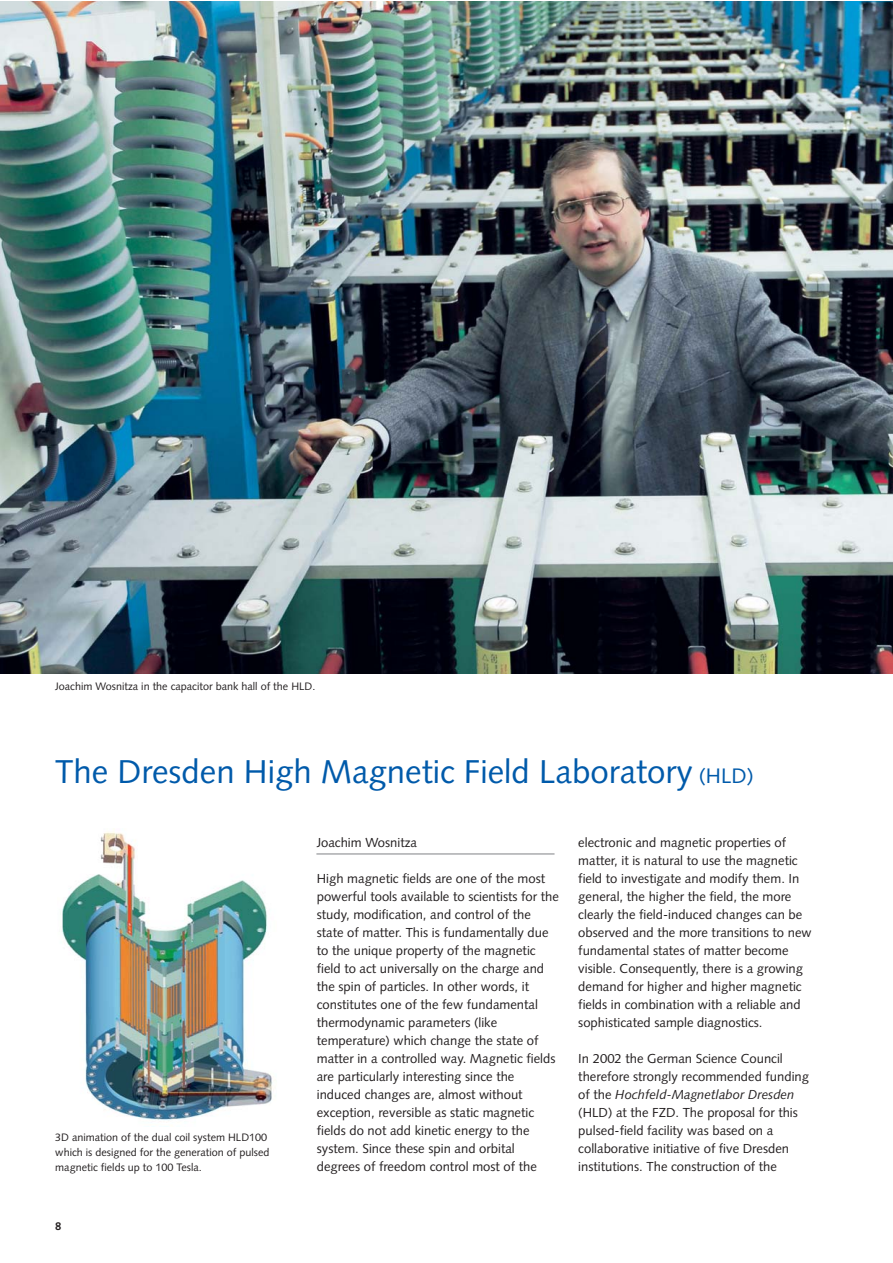
<style>
.page{position:relative;width:893px;height:1263px;background:#fff}
.page>*{position:absolute;margin:0;border:0;box-sizing:border-box;transform-origin:0 0}
.t1{font:33px "Syntax LT";color:#005aaa}
.t2{font:13.05px/18px "Syntax LT";color:#231f20}
.t3{font:700 11.25px "Syntax LT";color:#231f20}
.t4{font:10.8px/15px "Syntax LT";color:#231f20}
.s1{font-size:21px}
.s2{font-style:italic}
</style>
<div class="page">
<img style="left:0;top:1px;width:892px;height:672px">
<hr style="left:316px;top:853px;width:239px;height:1px;background:#808285">
<img style="left:62px;top:831px;width:213px;height:290px">
<p class="t4" style="left:55px;top:679px;width:262px">Joachim Wosnitza in the capacitor bank hall of the HLD.</p>
<h1 class="t1" style="left:55px;top:757px;width:700px">The Dresden High Magnetic Field Laboratory <span class="s1">(HLD)</span></h1>
<p class="t4" style="left:55px;top:1130px;width:216px">3D animation of the dual coil system HLD100 which is designed for the generation of pulsed magnetic fields up to 100 Tesla.</p>
<p class="t3" style="left:55px;top:1221px;width:8px">8</p>
<p class="t2" style="left:317px;top:835px;width:102px">Joachim Wosnitza</p>
<p class="t2" style="left:317px;top:871px;width:244px">High magnetic fields are one of the most powerful tools available to scientists for the study, modification, and control of the state of matter. This is fundamentally due to the unique property of the magnetic field to act universally on the charge and the spin of particles. In other words, it constitutes one of the few fundamental thermodynamic parameters (like temperature) which change the state of matter in a controlled way. Magnetic fields are particularly interesting since the induced changes are, almost without exception, reversible as static magnetic fields do not add kinetic energy to the system. Since these spin and orbital degrees of freedom control most of the</p>
<p class="t2" style="left:578px;top:835px;width:235px">electronic and magnetic properties of matter, it is natural to use the magnetic field to investigate and modify them. In general, the higher the field, the more clearly the field-induced changes can be observed and the more transitions to new fundamental states of matter become visible. Consequently, there is a growing demand for higher and higher magnetic fields in combination with a reliable and sophisticated sample diagnostics.</p>
<p class="t2" style="left:578px;top:1051px;width:232px">In 2002 the German Science Council therefore strongly recommended funding of the <span class="s2">Hochfeld-Magnetlabor Dresden </span>(HLD) at the FZD. The proposal for this pulsed-field facility was based on a collaborative initiative of five Dresden institutions. The construction of the</p>
</div>
